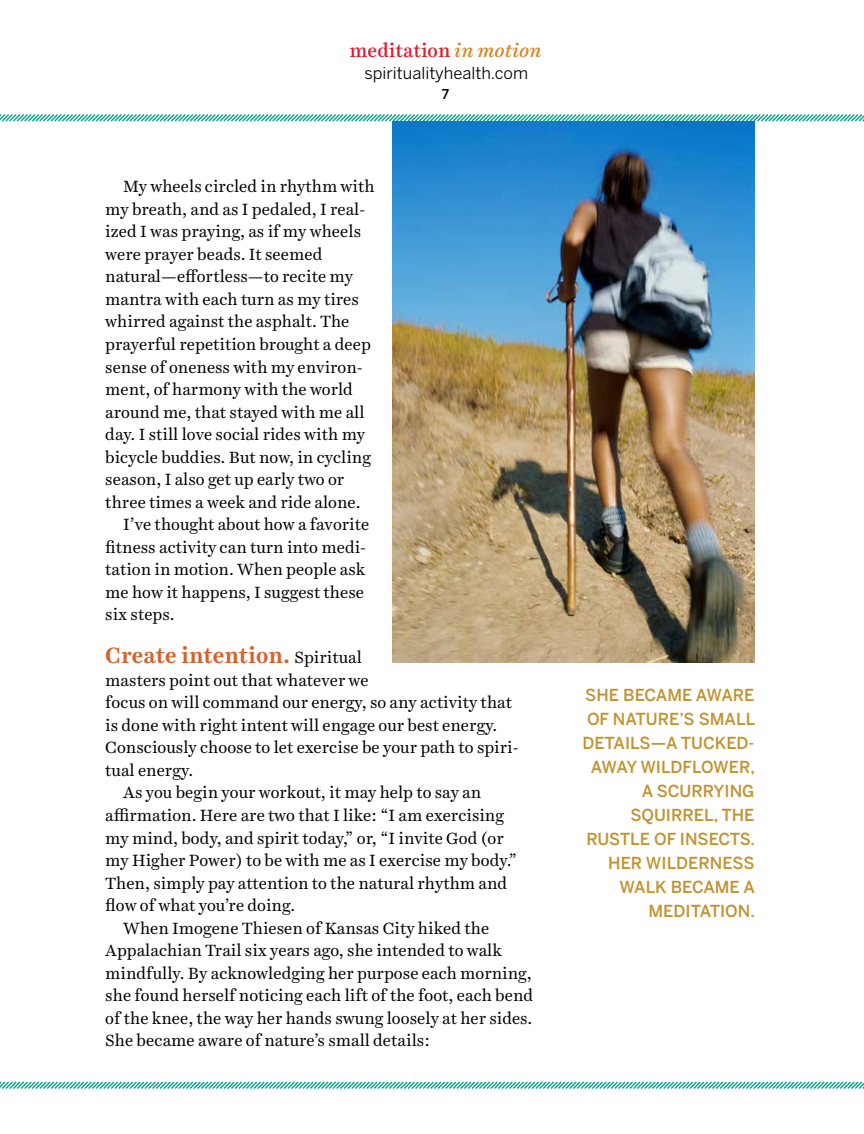
<style>
.page{position:relative;width:864px;height:1134px;background:#fff}
.page>*{position:absolute;margin:0;border:0;box-sizing:border-box;transform-origin:0 0}
.t1{font:700 22.5px "Harriet Text";color:#d3622b}
.t2{font:500 19.2px "Harriet Text";color:#d82133}
.t3{font:16.5px "Harriet Text";color:#000}
.t4{font:500 16.5px/24px "Benton Sans";color:#c29331;text-align:right}
.t5{font:16.5px "Benton Sans";color:#000}
.t6{font:500 13.5px "Benton Sans";color:#000}
.s1{font-style:italic;color:#d4862b}
.s2{font-weight:400;font-size:16.5px;color:#000}
</style>
<div class="page">
<svg style="left:0;top:114px;width:864px;height:9px"></svg>
<svg style="left:0;top:1081px;width:864px;height:8px"></svg>
<img style="left:393px;top:122px;width:362px;height:540px">
<p class="t2" style="left:350px;top:37px;width:193px">meditation <span class="s1">in motion</span></p>
<p class="t5" style="left:364px;top:63px;width:165px">spiritualityhealth.com</p>
<p class="t6" style="left:442px;top:87px;width:9px">7</p>
<p class="t3" style="left:123px;top:175px;width:253px">My wheels circled in rhythm with</p>
<p class="t3" style="left:105px;top:198px;width:262px">my breath, and as I pedaled, I real-</p>
<p class="t3" style="left:105px;top:220px;width:257px">ized I was praying, as if my wheels</p>
<p class="t3" style="left:105px;top:243px;width:219px">were prayer beads. It seemed</p>
<p class="t3" style="left:105px;top:265px;width:249px">natural—effortless—to recite my</p>
<p class="t3" style="left:105px;top:288px;width:255px">mantra with each turn as my tires</p>
<p class="t3" style="left:105px;top:310px;width:246px">whirred against the asphalt. The</p>
<p class="t3" style="left:105px;top:333px;width:267px">prayerful repetition brought a deep</p>
<p class="t3" style="left:105px;top:355px;width:259px">sense of oneness with my environ-</p>
<p class="t3" style="left:105px;top:378px;width:249px">ment, of harmony with the world</p>
<p class="t3" style="left:105px;top:400px;width:261px">around me, that stayed with me all</p>
<p class="t3" style="left:105px;top:423px;width:261px">day. I still love social rides with my</p>
<p class="t3" style="left:105px;top:445px;width:267px">bicycle buddies. But now, in cycling</p>
<p class="t3" style="left:105px;top:468px;width:240px">season, I also get up early two or</p>
<p class="t3" style="left:105px;top:490px;width:257px">three times a week and ride alone.</p>
<p class="t3" style="left:123px;top:513px;width:248px">I’ve thought about how a favorite</p>
<p class="t3" style="left:105px;top:535px;width:262px">fitness activity can turn into medi-</p>
<p class="t3" style="left:105px;top:558px;width:262px">tation in motion. When people ask</p>
<p class="t3" style="left:105px;top:580px;width:260px">me how it happens, I suggest these</p>
<p class="t3" style="left:105px;top:603px;width:71px">six steps.</p>
<h1 class="t1" style="left:105px;top:640px;width:258px">Create intention. <span class="s2">Spiritual</span></h1>
<p class="t3" style="left:105px;top:669px;width:265px">masters point out that whatever we</p>
<p class="t3" style="left:105px;top:691px;width:408px">focus on will command our energy, so any activity that</p>
<p class="t3" style="left:105px;top:714px;width:394px">is done with right intent will engage our best energy.</p>
<p class="t3" style="left:105px;top:736px;width:415px">Consciously choose to let exercise be your path to spiri-</p>
<p class="t3" style="left:105px;top:759px;width:89px">tual energy.</p>
<p class="t3" style="left:123px;top:781px;width:359px">As you begin your workout, it may help to say an</p>
<p class="t3" style="left:105px;top:804px;width:400px">affirmation. Here are two that I like: “I am exercising</p>
<p class="t3" style="left:105px;top:826px;width:400px">my mind, body, and spirit today,” or, “I invite God (or</p>
<p class="t3" style="left:105px;top:849px;width:413px">my Higher Power) to be with me as I exercise my body.”</p>
<p class="t3" style="left:105px;top:871px;width:403px">Then, simply pay attention to the natural rhythm and</p>
<p class="t3" style="left:105px;top:894px;width:192px">flow of what you’re doing.</p>
<p class="t3" style="left:123px;top:916px;width:368px">When Imogene Thiesen of Kansas City hiked the</p>
<p class="t3" style="left:105px;top:939px;width:398px">Appalachian Trail six years ago, she intended to walk</p>
<p class="t3" style="left:105px;top:961px;width:428px">mindfully. By acknowledging her purpose each morning,</p>
<p class="t3" style="left:105px;top:984px;width:429px">she found herself noticing each lift of the foot, each bend</p>
<p class="t3" style="left:105px;top:1006px;width:429px">of the knee, the way her hands swung loosely at her sides.</p>
<p class="t3" style="left:105px;top:1029px;width:326px">She became aware of nature’s small details:</p>
<p class="t4" style="left:582px;top:683px;width:174px">SHE BECAME AWARE<br>OF NATURE’S SMALL<br>DETAILS—A TUCKED-<br>AWAY WILDFLOWER,<br>A SCURRYING<br>SQUIRREL, THE<br>RUSTLE OF INSECTS.<br>HER WILDERNESS<br>WALK BECAME A<br>MEDITATION.</p>
</div>
